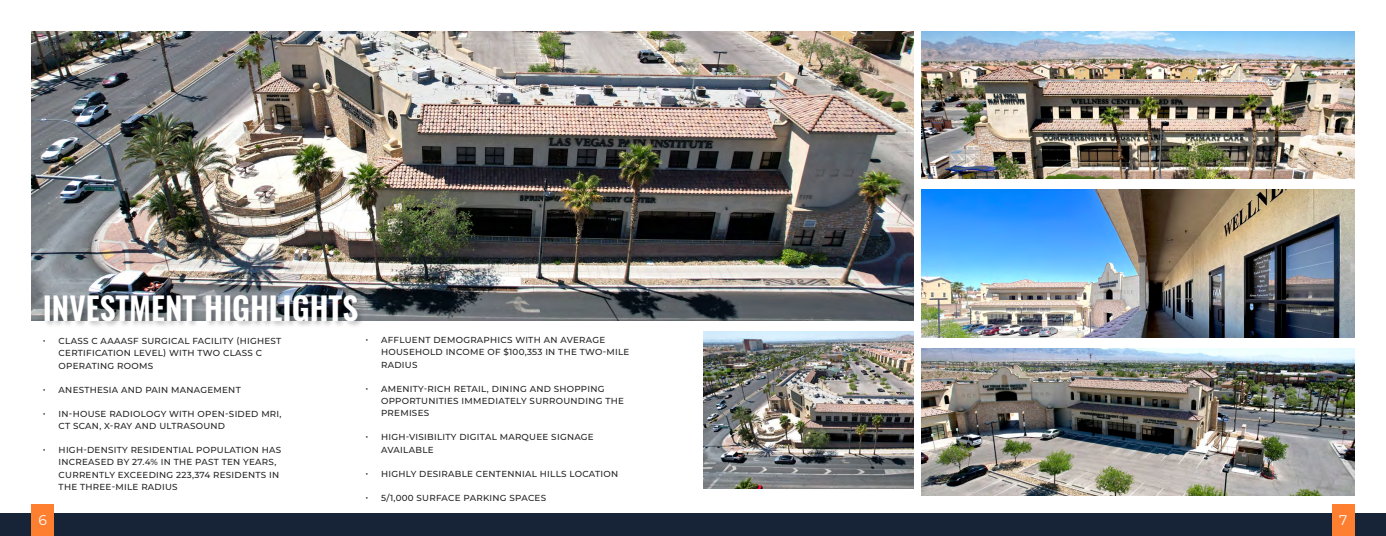
<style>
.page{position:relative;width:1386px;height:536px;background:#fff}
.page>*{position:absolute;margin:0;border:0;box-sizing:border-box;transform-origin:0 0}
.t1{font:600 31.5px "Oswald";color:#fff}
.t2{font:14px "Montserrat";color:#fff}
.t3{font:500 8.75px/12.2px "Montserrat";letter-spacing:.03em;color:#222223}
</style>
<div class="page">
<img style="left:32px;top:32px;width:882px;height:288px">
<div style="left:43px;top:293px;width:322px;height:36px;background:#000;opacity:.25"></div>
<img style="left:921px;top:348px;width:433px;height:147px">
<img style="left:921px;top:190px;width:433px;height:147px">
<img style="left:921px;top:32px;width:434px;height:147px">
<img style="left:703px;top:331px;width:211px;height:157px">
<div style="left:0;top:513px;width:1386px;height:23px;background:#172337"></div>
<div style="left:32px;top:504px;width:22px;height:32px;background:#ff7f30"></div>
<div style="left:1332px;top:504px;width:23px;height:32px;background:#ff7f30"></div>
<h1 class="t1" style="left:43px;top:292px;width:317px">INVESTMENT HIGHLIGHTS</h1>
<p class="t3" style="left:59px;top:334px;width:224px;text-indent:-16px">• CLASS C AAAASF SURGICAL FACILITY (HIGHEST<br>CERTIFICATION LEVEL) WITH TWO CLASS C<br>OPERATING ROOMS</p>
<p class="t3" style="left:43px;top:383px;width:199px">• ANESTHESIA AND PAIN MANAGEMENT</p>
<p class="t3" style="left:59px;top:407px;width:224px;text-indent:-16px">• IN-HOUSE RADIOLOGY WITH OPEN-SIDED MRI,<br>CT SCAN, X-RAY AND ULTRASOUND</p>
<p class="t3" style="left:59px;top:443px;width:224px;text-indent:-16px">• HIGH-DENSITY RESIDENTIAL POPULATION HAS INCREASED BY 27.4% IN THE PAST TEN YEARS, CURRENTLY EXCEEDING 223,374 RESIDENTS IN THE THREE-MILE RADIUS</p>
<p class="t3" style="left:381px;top:333px;width:250px;text-indent:-16px">• AFFLUENT DEMOGRAPHICS WITH AN AVERAGE<br>HOUSEHOLD INCOME OF $100,353 IN THE TWO-MILE<br>RADIUS</p>
<p class="t3" style="left:381px;top:382px;width:244px;text-indent:-16px">• AMENITY-RICH RETAIL, DINING AND SHOPPING<br>OPPORTUNITIES IMMEDIATELY SURROUNDING THE<br>PREMISES</p>
<p class="t3" style="left:381px;top:430px;width:214px;text-indent:-16px">• HIGH-VISIBILITY DIGITAL MARQUEE SIGNAGE<br>AVAILABLE</p>
<p class="t3" style="left:365px;top:467px;width:254px">• HIGHLY DESIRABLE CENTENNIAL HILLS LOCATION</p>
<p class="t3" style="left:365px;top:491px;width:182px">• 5/1,000 SURFACE PARKING SPACES</p>
<h2 class="t2" style="left:39px;top:510px;width:10px">6</h2>
<h2 class="t2" style="left:1339px;top:510px;width:10px">7</h2>
</div>
